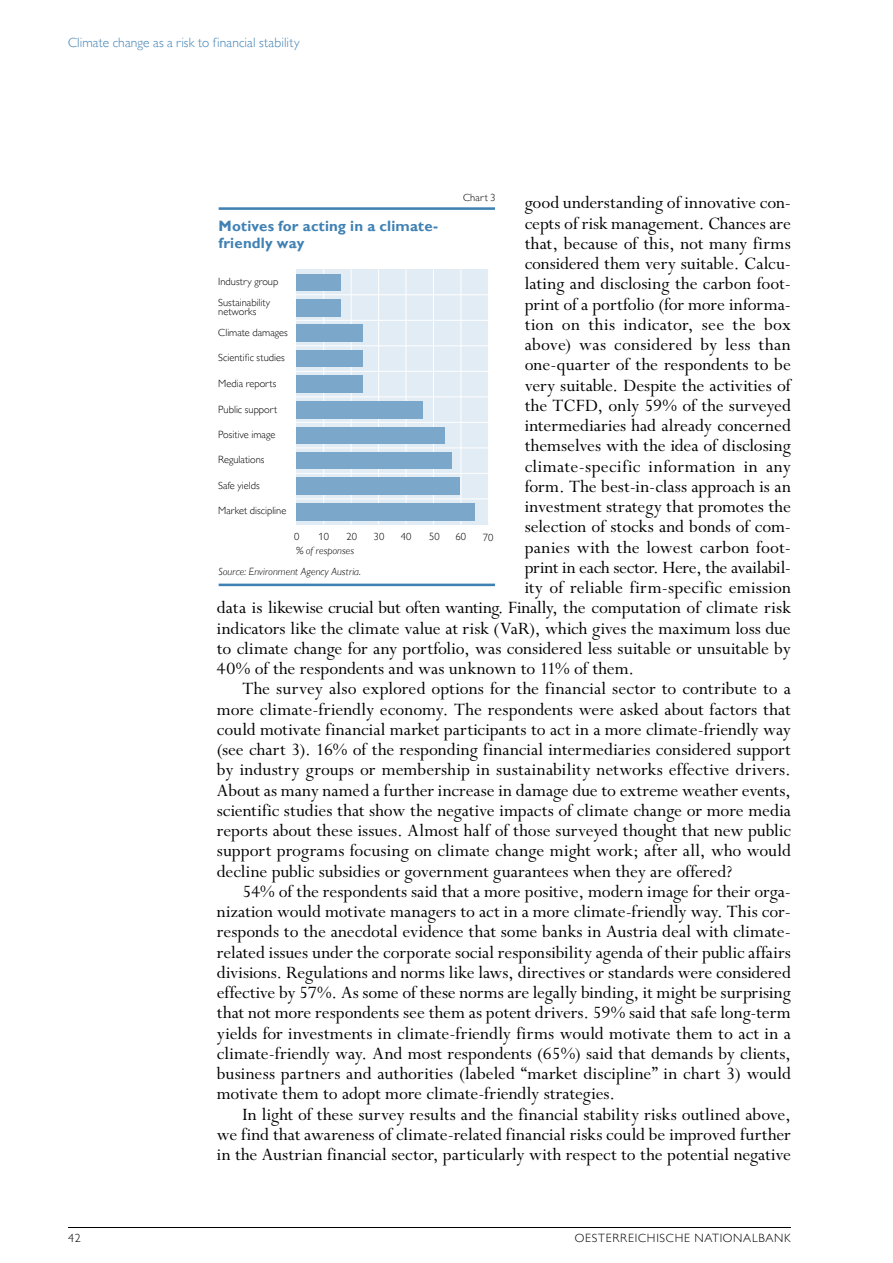
<style>
.page{position:relative;width:893px;height:1263px;background:#fff}
.page>*{position:absolute;margin:0;border:0;box-sizing:border-box;transform-origin:0 0}
.Text{font:19.5px/20.2px "Perpetua Std";color:#000;text-align:justify}
.t1{font:700 15px/17px "Gill Sans MT Pro";letter-spacing:.01em;color:#4081b3}
.t2{font:300 13.5px "Gill Sans MT Pro";letter-spacing:.01em;color:#4081b3}
.t3{font:300 12px "Gill Sans MT Pro";letter-spacing:.06em;color:#000}
.t4{font:300 10.5px/21px "Gill Sans MT Pro";color:#000}
.t5{font:italic 300 10.5px "Gill Sans MT Pro";letter-spacing:.005em;color:#000}
</style>
<div class="page">
<hr style="left:68px;top:1227px;width:723px;height:1px;background:#000">
<hr style="left:219px;top:207px;width:276px;height:3px;background:#4081b3">
<hr style="left:219px;top:584px;width:276px;height:2px;background:#4081b3">
<div style="left:296px;top:269px;width:192px;height:255px;background:#e2ecf4"></div>
<hr style="left:323px;top:269px;width:1px;height:255px;background:#fff">
<hr style="left:351px;top:269px;width:1px;height:255px;background:#fff">
<hr style="left:378px;top:269px;width:1px;height:255px;background:#fff">
<hr style="left:406px;top:269px;width:1px;height:255px;background:#fff">
<hr style="left:433px;top:269px;width:1px;height:255px;background:#fff">
<hr style="left:460px;top:269px;width:1px;height:255px;background:#fff">
<hr style="left:296px;top:294px;width:192px;height:1px;background:#fff">
<hr style="left:296px;top:320px;width:192px;height:1px;background:#fff">
<hr style="left:296px;top:345px;width:192px;height:1px;background:#fff">
<hr style="left:296px;top:371px;width:192px;height:1px;background:#fff">
<hr style="left:296px;top:396px;width:192px;height:1px;background:#fff">
<hr style="left:296px;top:422px;width:192px;height:1px;background:#fff">
<hr style="left:296px;top:447px;width:192px;height:1px;background:#fff">
<hr style="left:296px;top:473px;width:192px;height:1px;background:#fff">
<hr style="left:296px;top:498px;width:192px;height:1px;background:#fff">
<div style="left:296px;top:503px;width:178px;height:17px;background:#7aa7ca"></div>
<div style="left:296px;top:478px;width:163px;height:17px;background:#7aa7ca"></div>
<div style="left:296px;top:452px;width:156px;height:17px;background:#7aa7ca"></div>
<div style="left:296px;top:427px;width:149px;height:17px;background:#7aa7ca"></div>
<div style="left:296px;top:401px;width:126px;height:17px;background:#7aa7ca"></div>
<div style="left:296px;top:376px;width:67px;height:17px;background:#7aa7ca"></div>
<div style="left:296px;top:350px;width:67px;height:17px;background:#7aa7ca"></div>
<div style="left:296px;top:325px;width:67px;height:17px;background:#7aa7ca"></div>
<div style="left:296px;top:299px;width:45px;height:17px;background:#7aa7ca"></div>
<div style="left:296px;top:274px;width:45px;height:17px;background:#7aa7ca"></div>
<p class="t2" style="left:68px;top:35px;width:233px">Climate change as a risk to financial stability</p>
<p class="t4" style="left:463px;top:187px;width:34px">Chart 3</p>
<p class="Text" style="left:525px;top:193px;width:268px">good understanding of innovative con-</p>
<p class="Text" style="left:525px;top:214px;width:268px">cepts of risk management. Chances are</p>
<p class="Text" style="left:525px;top:234px;width:268px">that, because of this, not many firms</p>
<p class="Text" style="left:525px;top:254px;width:268px">considered them very suitable. Calcu-</p>
<p class="Text" style="left:525px;top:274px;width:268px">lating and disclosing the carbon foot-</p>
<p class="Text" style="left:525px;top:295px;width:268px">print of a portfolio (for more informa-</p>
<p class="Text" style="left:525px;top:315px;width:268px">tion on this indicator, see the box</p>
<p class="Text" style="left:525px;top:335px;width:268px">above) was considered by less than</p>
<p class="Text" style="left:525px;top:355px;width:268px">one-quarter of the respondents to be</p>
<p class="Text" style="left:525px;top:376px;width:268px">very suitable. Despite the activities of</p>
<p class="Text" style="left:525px;top:396px;width:268px">the TCFD, only 59% of the surveyed</p>
<p class="Text" style="left:525px;top:416px;width:268px">intermediaries had already concerned</p>
<p class="Text" style="left:525px;top:436px;width:268px">themselves with the idea of disclosing</p>
<p class="Text" style="left:525px;top:457px;width:268px">climate-specific information in any</p>
<p class="Text" style="left:525px;top:477px;width:268px">form. The best-in-class approach is an</p>
<p class="Text" style="left:525px;top:497px;width:268px">investment strategy that promotes the</p>
<p class="Text" style="left:525px;top:517px;width:268px">selection of stocks and bonds of com-</p>
<p class="Text" style="left:525px;top:538px;width:268px">panies with the lowest carbon foot-</p>
<p class="Text" style="left:525px;top:558px;width:268px">print in each sector. Here, the availabil-</p>
<p class="Text" style="left:525px;top:578px;width:268px">ity of reliable firm-specific emission</p>
<p class="Text" style="left:217px;top:598px;width:575px">data is likewise crucial but often wanting. Finally, the computation of climate risk</p>
<p class="Text" style="left:217px;top:619px;width:575px">indicators like the climate value at risk (VaR), which gives the maximum loss due</p>
<p class="Text" style="left:217px;top:639px;width:575px">to climate change for any portfolio, was considered less suitable or unsuitable by</p>
<p class="Text" style="left:217px;top:659px;width:419px">40% of the respondents and was unknown to 11% of them.</p>
<p class="Text" style="left:217px;top:679px;width:576px;text-indent:26px">The survey also explored options for the financial sector to contribute to a more climate-friendly economy. The respondents were asked about factors that could motivate financial market participants to act in a more climate-friendly way (see chart 3). 16% of the responding financial intermediaries considered support by industry groups or membership in sustainability networks effective drivers.<br>About as many named a further increase in damage due to extreme weather events, scientific studies that show the negative impacts of climate change or more media reports about these issues. Almost half of those surveyed thought that new public support programs focusing on climate change might work; after all, who would decline public subsidies or government guarantees when they are offered?</p>
<p class="Text" style="left:217px;top:882px;width:576px;text-align:left;text-indent:26px">54% of the respondents said that a more positive, modern image for their orga&shy;nization would motivate managers to act in a more climate-friendly way. This cor&shy;responds to the anecdotal evidence that some banks in Austria deal with climate-- related issues under the corporate social responsibility agenda of their public affairs divisions. Regulations and norms like laws, directives or standards were considered effective by 57%. As some of these norms are legally binding, it might be surprising that not more respondents see them as potent drivers. 59% said that safe long-term yields for investments in climate-friendly firms would motivate them to act in a climate-friendly way. And most respondents (65%) said that demands by clients, business partners and authorities (labeled “market discipline” in chart 3) would motivate them to adopt more climate-friendly strategies.</p>
<p class="Text" style="left:217px;top:1105px;width:576px;text-indent:26px">In light of these survey results and the financial stability risks outlined above, we find that awareness of climate-related financial risks could be improved further in the Austrian financial sector, particularly with respect to the potential negative</p>
<p class="t1" style="left:219px;top:217px;width:221px">Motives for acting in a climate&shy;friendly way</p>
<p class="t4" style="left:218px;top:271px;width:62px">Industry group<br>Sustainability</p>
<p class="t4" style="left:218px;top:301px;width:71px">networks<br>Climate damages</p>
<p class="t4" style="left:218px;top:347px;width:68px">Scientific studies</p>
<p class="t4" style="left:218px;top:373px;width:60px">Media reports</p>
<p class="t4" style="left:218px;top:398px;width:61px">Public support</p>
<p class="t4" style="left:218px;top:424px;width:59px">Positive image</p>
<p class="t4" style="left:218px;top:449px;width:48px">Regulations</p>
<p class="t4" style="left:218px;top:475px;width:43px">Safe yields</p>
<p class="t4" style="left:218px;top:500px;width:70px">Market discipline</p>
<p class="t4" style="left:294px;top:526px;width:7px">0</p>
<p class="t4" style="left:319px;top:526px;width:12px">10</p>
<p class="t4" style="left:347px;top:526px;width:12px">20</p>
<p class="t4" style="left:374px;top:526px;width:12px">30</p>
<p class="t4" style="left:401px;top:526px;width:12px">40</p>
<p class="t4" style="left:429px;top:526px;width:12px">50</p>
<p class="t4" style="left:455px;top:526px;width:12px">60</p>
<p class="t4" style="left:483px;top:527px;width:12px">70</p>
<p class="t5" style="left:296px;top:544px;width:60px">% of responses</p>
<p class="t5" style="left:219px;top:565px;width:144px">Source: Environment Agency Austria.</p>
<p class="t3" style="left:68px;top:1231px;width:14px">42</p>
<p class="t3" style="left:575px;top:1231px;width:218px">OESTERREICHISCHE NATIONALBANK</p>
</div>
